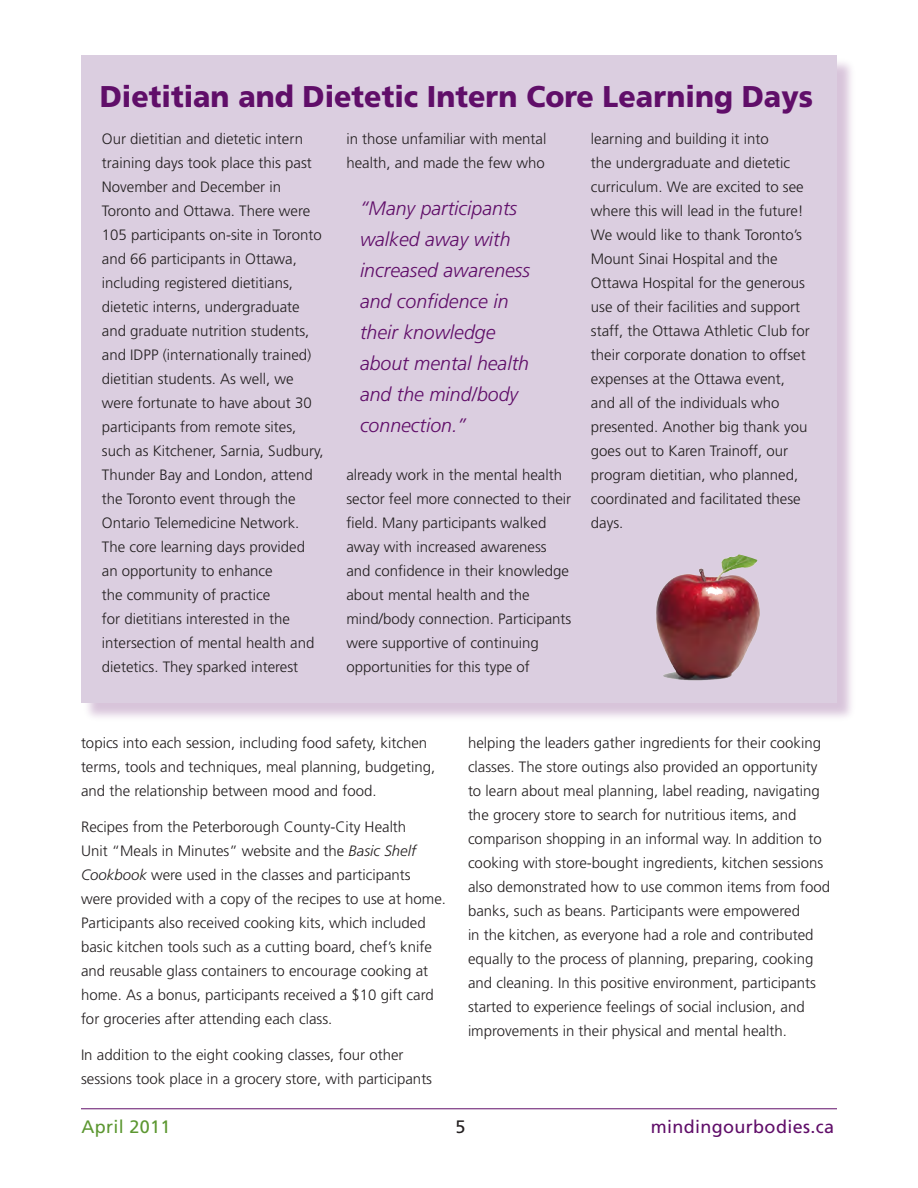
<style>
.page{position:relative;width:918px;height:1188px;background:#fff}
.page>*{position:absolute;margin:0;border:0;box-sizing:border-box;transform-origin:0 0}
.t1{font:900 30px "Frutiger";color:#600e69;scale:.95 1}
.Text{font:italic 300 19.5px/31px "Frutiger";color:#600e69}
.t2{font:18px "Frutiger";letter-spacing:.02em;color:#600e69}
.t3{font:18px "Frutiger";letter-spacing:.02em;color:#5c9731}
.t4{font:18px "Frutiger";color:#231f20}
.Text-2{font:300 15px/24px "Frutiger";color:#231f20}
.s1{font-style:italic}
</style>
<div class="page">
<hr style="left:81px;top:1108px;width:756px;height:1px;background:#600e69">
<div style="left:82px;top:56px;width:776px;height:668px;background:#600e69;opacity:.25"></div>
<div style="left:81px;top:56px;width:756px;height:647px;background:#dbcee0"></div>
<img style="left:656px;top:554px;width:104px;height:127px">
<p class="t1" style="left:100px;top:78px;width:752px">Dietitian and Dietetic Intern Core Learning Days</p>
<p class="Text-2" style="left:102px;top:127px;width:223px">Our dietitian and dietetic intern training days took place this past<br>November and December in<br>Toronto and Ottawa. There were<br>105 participants on-site in Toronto and 66 participants in Ottawa, including registered dietitians, dietetic interns, undergraduate and graduate nutrition students, and IDPP (internationally trained) dietitian students. As well, we were fortunate to have about 30 participants from remote sites, such as Kitchener, Sarnia, Sudbury,<br>Thunder Bay and London, attend the Toronto event through the<br>Ontario Telemedicine Network.</p>
<p class="Text-2" style="left:102px;top:535px;width:214px">The core learning days provided an opportunity to enhance<br>the community of practice<br>for dietitians interested in the intersection of mental health and dietetics. They sparked interest</p>
<p class="Text-2" style="left:346px;top:127px;width:202px">in those unfamiliar with mental health, and made the few who</p>
<p class="Text" style="left:360px;top:192px;width:172px">“Many participants walked away with increased awareness and confidence in their knowledge about mental health and the mind/body connection.”</p>
<p class="Text-2" style="left:346px;top:463px;width:227px">already work in the mental health sector feel more connected to their field. Many participants walked away with increased awareness and confidence in their knowledge about mental health and the mind/body connection. Participants were supportive of continuing opportunities for this type of</p>
<p class="Text-2" style="left:591px;top:127px;width:214px">learning and building it into<br>the undergraduate and dietetic curriculum. We are excited to see where this will lead in the future!</p>
<p class="Text-2" style="left:591px;top:223px;width:220px">We would like to thank Toronto’s<br>Mount Sinai Hospital and the<br>Ottawa Hospital for the generous use of their facilities and support staff, the Ottawa Athletic Club for their corporate donation to offset expenses at the Ottawa event, and all of the individuals who presented. Another big thank you goes out to Karen Trainoff, our program dietitian, who planned, coordinated and facilitated these days.</p>
<p class="Text-2" style="left:81px;top:731px;width:348px">topics into each session, including food safety, kitchen</p>
<p class="Text-2" style="left:81px;top:755px;width:356px">terms, tools and techniques, meal planning, budgeting, and the relationship between mood and food.</p>
<p class="Text-2" style="left:81px;top:815px;width:367px">Recipes from the Peterborough County-City Health<br>Unit “Meals in Minutes” website and the <span class="s1">Basic Shelf Cookbook</span> were used in the classes and participants<br>were provided with a copy of the recipes to use at home.<br>Participants also received cooking kits, which included basic kitchen tools such as a cutting board, chef’s knife and reusable glass containers to encourage cooking at home. As a bonus, participants received a $10 gift card for groceries after attending each class.</p>
<p class="Text-2" style="left:81px;top:1043px;width:353px">In addition to the eight cooking classes, four other sessions took place in a grocery store, with participants</p>
<p class="Text-2" style="left:468px;top:731px;width:364px">helping the leaders gather ingredients for their cooking classes. The store outings also provided an opportunity to learn about meal planning, label reading, navigating the grocery store to search for nutritious items, and comparison shopping in an informal way. In addition to cooking with store-bought ingredients, kitchen sessions also demonstrated how to use common items from food banks, such as beans. Participants were empowered<br>in the kitchen, as everyone had a role and contributed equally to the process of planning, preparing, cooking and cleaning. In this positive environment, participants started to experience feelings of social inclusion, and improvements in their physical and mental health.</p>
<p class="t3" style="left:81px;top:1116px;width:91px">April 2011</p>
<p class="t4" style="left:456px;top:1116px;width:12px">5</p>
<p class="t2" style="left:651px;top:1116px;width:185px">mindingourbodies.ca</p>
</div>
